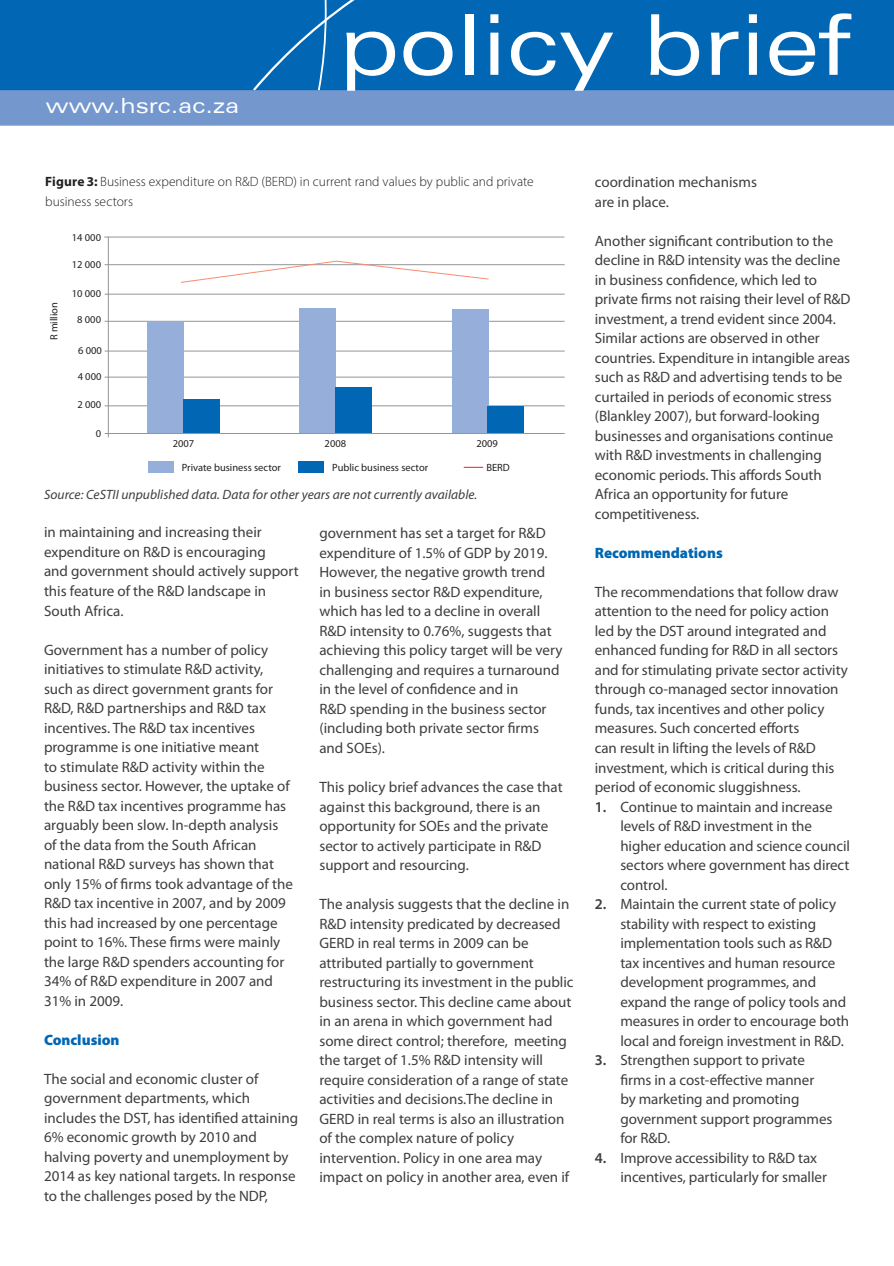
<style>
.page{position:relative;width:894px;height:1266px;background:#fff}
.page>*{position:absolute;margin:0;border:0;box-sizing:border-box;transform-origin:0 0}
.t1{font:expanded 84px "Zurich BT";color:#fff}
.t2{font:expanded 21px "Zurich BT";color:#fff}
.t3{font:15px/19.5px "Myriad Pro";letter-spacing:-.005em;color:#3e3e3f}
.t4{font:900 15px "Myriad Pro";color:#0166b3}
.t5{font:300 13.5px/20.2px "Myriad Pro";color:#231f20}
.t6{font:italic 13.5px "Myriad Pro";letter-spacing:.005em;color:#3e3e3f}
.t7{font:10.5px "Myriad Pro";color:#231f20}
.s1{font-weight:700}
.s2{font-weight:600}
</style>
<div class="page">
<hr style="left:104px;top:237px;width:460px;height:1px;background:#939598">
<hr style="left:105px;top:264px;width:459px;height:1px;background:#939598">
<hr style="left:105px;top:294px;width:459px;height:1px;background:#939598">
<hr style="left:105px;top:321px;width:459px;height:1px;background:#939598">
<hr style="left:105px;top:351px;width:459px;height:1px;background:#939598">
<hr style="left:105px;top:377px;width:459px;height:1px;background:#939598">
<hr style="left:105px;top:405px;width:459px;height:1px;background:#939598">
<hr style="left:105px;top:433px;width:459px;height:1px;background:#939598">
<hr style="left:108px;top:237px;width:1px;height:200px;background:#939598">
<div style="left:147px;top:321px;width:36px;height:112px;background:#96afda"></div>
<div style="left:183px;top:400px;width:36px;height:33px;background:#0166b3"></div>
<div style="left:299px;top:308px;width:36px;height:125px;background:#96afda"></div>
<div style="left:335px;top:387px;width:36px;height:46px;background:#0166b3"></div>
<div style="left:452px;top:310px;width:36px;height:123px;background:#96afda"></div>
<div style="left:488px;top:406px;width:36px;height:27px;background:#0166b3"></div>
<div style="left:148px;top:461px;width:25px;height:11px;background:#96afda"></div>
<div style="left:298px;top:461px;width:26px;height:11px;background:#0166b3"></div>
<svg style="left:180px;top:260px;width:309px;height:23px"></svg>
<svg style="left:464px;top:467px;width:19px;height:1px"></svg>
<svg style="left:0;top:0;width:894px;height:126px;background:#2375bb"></svg>
<h2 class="t2" style="left:46px;top:94px;width:195px">www.hsrc.ac.za</h2>
<h1 class="t1" style="left:339px;top:-4px;width:513px">policy brief</h1>
<p class="t5" style="left:45px;top:171px;width:490px"><span class="s1">Figure 3:</span> Business expenditure on R&amp;D (BERD) in current rand values by public and private business sectors</p>
<p class="t7" style="left:72px;top:231px;width:31px">14 000</p>
<p class="t7" style="left:72px;top:258px;width:31px">12 000</p>
<p class="t7" style="left:48px;top:340px;width:40px;rotate:-90deg">R million</p>
<p class="t7" style="left:72px;top:286px;width:31px">10 000</p>
<p class="t7" style="left:77px;top:313px;width:25px">8 000</p>
<p class="t7" style="left:78px;top:344px;width:25px">6 000</p>
<p class="t7" style="left:78px;top:370px;width:25px">4 000</p>
<p class="t7" style="left:78px;top:398px;width:25px">2 000</p>
<p class="t7" style="left:96px;top:427px;width:7px">0</p>
<p class="t7" style="left:173px;top:436px;width:23px">2007</p>
<p class="t7" style="left:324px;top:436px;width:23px">2008</p>
<p class="t7" style="left:476px;top:436px;width:23px">2009</p>
<p class="t7" style="left:182px;top:461px;width:101px">Private business sector</p>
<p class="t7" style="left:332px;top:461px;width:97px">Public business sector</p>
<p class="t7" style="left:486px;top:461px;width:25px">BERD</p>
<p class="t6" style="left:44px;top:486px;width:435px">Source: CeSTII unpublished data. Data for other years are not currently available.</p>
<p class="t3" style="left:44px;top:522px;width:256px">in maintaining and increasing their expenditure on R&amp;D is encouraging<br>and government should actively support this feature of the R&amp;D landscape in<br>South Africa.</p>
<p class="t3" style="left:44px;top:639px;width:250px">Government has a number of policy initiatives to stimulate R&amp;D activity, such as direct government grants for R&amp;D, R&amp;D partnerships and R&amp;D tax incentives. The R&amp;D tax incentives programme is one initiative meant<br>to stimulate R&amp;D activity within the business sector. However, the uptake of the R&amp;D tax incentives programme has arguably been slow. In-depth analysis of the data from the South African national R&amp;D surveys has shown that only 15% of firms took advantage of the R&amp;D tax incentive in 2007, and by 2009 this had increased by one percentage point to 16%. These firms were mainly the large R&amp;D spenders accounting for 34% of R&amp;D expenditure in 2007 and 31% in 2009.</p>
<p class="t4" style="left:44px;top:1029px;width:77px">Conclusion</p>
<p class="t3" style="left:44px;top:1068px;width:255px">The social and economic cluster of government departments, which includes the DST, has identified attaining 6% economic growth by 2010 and halving poverty and unemployment by 2014 as key national targets. In response to the challenges posed by the NDP,</p>
<p class="t3" style="left:319px;top:523px;width:244px">government has set a target for R&amp;D expenditure of 1.5% of GDP by 2019.<br>However, the negative growth trend<br>in business sector R&amp;D expenditure, which has led to a decline in overall R&amp;D intensity to 0.76%, suggests that achieving this policy target will be very challenging and requires a turnaround in the level of confidence and in<br>R&amp;D spending in the business sector (including both private sector firms and SOEs).</p>
<p class="t3" style="left:319px;top:777px;width:245px">This policy brief advances the case that against this background, there is an opportunity for SOEs and the private sector to actively participate in R&amp;D support and resourcing.</p>
<p class="t3" style="left:319px;top:894px;width:256px">The analysis suggests that the decline in R&amp;D intensity predicated by decreased GERD in real terms in 2009 can be attributed partially to government restructuring its investment in the public business sector. This decline came about in an arena in which government had some direct control; therefore, meeting the target of 1.5% R&amp;D intensity will require consideration of a range of state activities and decisions.The decline in GERD in real terms is also an illustration of the complex nature of policy intervention. Policy in one area may impact on policy in another area, even if</p>
<p class="t3" style="left:595px;top:172px;width:164px">coordination mechanisms are in place.</p>
<p class="t3" style="left:595px;top:231px;width:257px">Another significant contribution to the decline in R&amp;D intensity was the decline in business confidence, which led to private firms not raising their level of R&amp;D investment, a trend evident since 2004.<br>Similar actions are observed in other countries. Expenditure in intangible areas such as R&amp;D and advertising tends to be curtailed in periods of economic stress (Blankley 2007), but forward-looking businesses and organisations continue with R&amp;D investments in challenging economic periods. This affords South Africa an opportunity for future competitiveness.</p>
<p class="t4" style="left:595px;top:542px;width:129px">Recommendations</p>
<p class="t3" style="left:595px;top:582px;width:254px">The recommendations that follow draw attention to the need for policy action led by the DST around integrated and enhanced funding for R&amp;D in all sectors and for stimulating private sector activity through co-managed sector innovation funds, tax incentives and other policy measures. Such concerted efforts<br>can result in lifting the levels of R&amp;D investment, which is critical during this period of economic sluggishness.</p>
<p class="t3" style="left:620px;top:796px;width:231px;text-indent:-26px"><span class="s2">1.</span> Continue to maintain and increase levels of R&amp;D investment in the higher education and science council sectors where government has direct control.</p>
<p class="t3" style="left:620px;top:894px;width:230px;text-indent:-26px"><span class="s2">2.</span> Maintain the current state of policy stability with respect to existing implementation tools such as R&amp;D tax incentives and human resource development programmes, and expand the range of policy tools and measures in order to encourage both local and foreign investment in R&amp;D.</p>
<p class="t3" style="left:620px;top:1050px;width:213px;text-indent:-26px"><span class="s2">3.</span> Strengthen support to private firms in a cost-effective manner by marketing and promoting government support programmes for R&amp;D.</p>
<p class="t3" style="left:620px;top:1147px;width:208px;text-indent:-26px"><span class="s2">4.</span> Improve accessibility to R&amp;D tax incentives, particularly for smaller</p>
</div>
